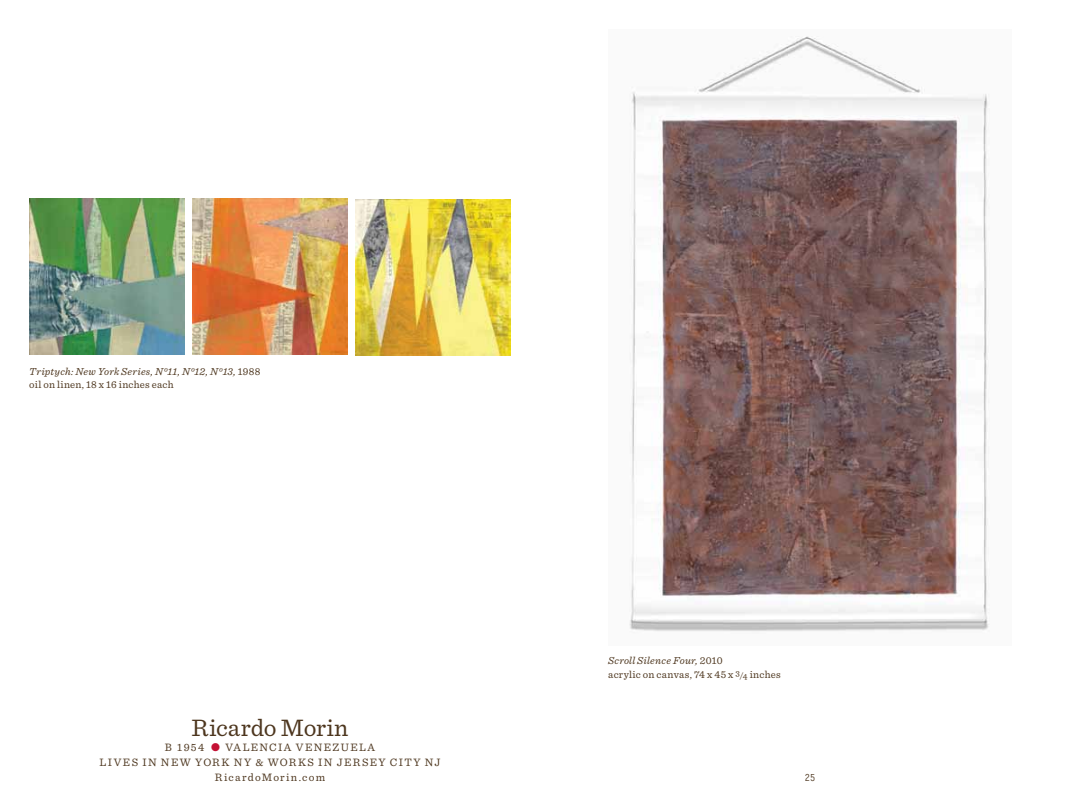
<style>
.page{position:relative;width:1080px;height:810px;background:#fff}
.page>*{position:absolute;margin:0;border:0;box-sizing:border-box;transform-origin:0 0}
.t1{font:25px "Sentinel";color:#4d361e}
.t2{font:11.25px/15px "Sentinel";letter-spacing:.12em;color:#4d361e;text-align:center}
.t3{font:italic 10.62px/12.5px "Sentinel";letter-spacing:.025em;color:#4d361e}
.t4{font:10.62px/13.8px "Sentinel";color:#4d361e}
.t5{font:10px "Numbers Claimcheck";color:#4d361e}
.s1{font-style:normal}
.s2{color:#c41134}
.s3{font-style:italic}
.s4{font-size:8.12px}
</style>
<div class="page">
<img style="left:29px;top:199px;width:156px;height:155px">
<img style="left:192px;top:199px;width:156px;height:155px">
<img style="left:355px;top:200px;width:156px;height:155px">
<img style="left:629px;top:36px;width:360px;height:596px">
<p class="t3" style="left:29px;top:365px;width:233px">Triptych: New York Series, Nº11, Nº12, Nº13, <span class="s1">1988 oil on linen, 18 x 16 inches each</span></p>
<h1 class="t1" style="left:192px;top:709px;width:158px">Ricardo Morin</h1>
<p class="t2" style="left:100px;top:739px;width:342px">B 1954 <span class="s2">●</span> Valencia Venezuela<br>Lives in new york ny &amp; works in Jersey City nj<br>RicardoMorin.com</p>
<p class="t4" style="left:608px;top:653px;width:174px"><span class="s3">Scroll Silence Four,</span> 2010<br>acrylic on canvas, 74 x 45 x <sup>3</sup><span class="s4">/</span><sub>4</sub> inches</p>
<p class="t5" style="left:805px;top:772px;width:12px">25</p>
</div>
